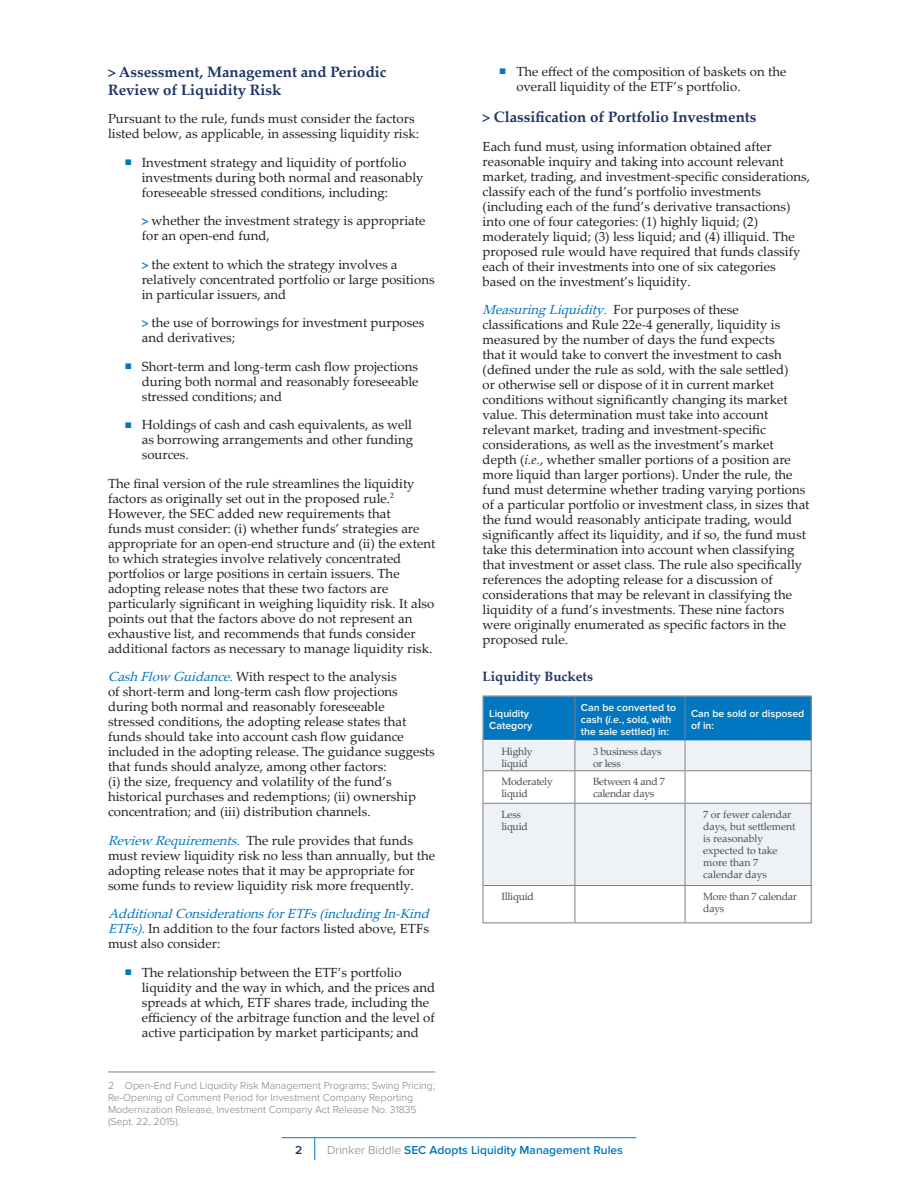
<style>
.page{position:relative;width:918px;height:1188px;background:#fff}
.page>*{position:absolute;margin:0;border:0;box-sizing:border-box;transform-origin:0 0}
.Body{font:700 15px/18px "Palatino Linotype";color:#1d3465}
.Body-2{font:700 13.5px "Palatino Linotype";color:#1d3465}
.Body-3{font:13.2px/15px "Palatino Linotype";color:#231f20}
.Bulleted_List{font:13.2px/15px "Palatino Linotype";color:#231f20}
.t1{font:600 12px "Proxima Nova";color:#0077c0}
.t2{font:600 12px "Proxima Nova";color:#1d3465}
.Footnote{font:300 10.5px/12px "Proxima Nova";color:#7e8083}
.table_text{font:10.5px/12px "Palatino Linotype";letter-spacing:-.025em;color:#4b4c4d}
.t3{font:600 10.5px/12px "Proxima Nova";color:#fff}
.table_text-2{font:10.5px/12px "Palatino Linotype";letter-spacing:-.005em;color:#4b4c4d}
.s1{font-family:"Proxima Nova";font-weight:300;font-size:9.75px;color:#0077c0}
.s2{font-weight:700;color:#0077c0}
.s3{font-style:italic;color:#0077c0}
.s4{font-style:italic}
.s5{font-weight:300;color:#808285}
</style>
<div class="page">
<hr style="left:282px;top:1137px;width:354px;height:1px;background:#0077c0">
<svg style="left:314px;top:1138px;width:1px;height:22px"></svg>
<hr style="left:108px;top:1072px;width:327px;height:1px;background:#7e8083">
<svg style="left:485px;top:771px;width:325px;height:114px;fill:#eef2f7"></svg>
<svg style="left:485px;top:698px;width:325px;height:72px;background:#62a8d5"></svg>
<hr style="left:483px;top:770px;width:92px;height:1px;background:#7e8083">
<hr style="left:575px;top:770px;width:110px;height:1px;background:#7e8083">
<hr style="left:575px;top:771px;width:1px;height:32px;background:#7e8083">
<hr style="left:685px;top:770px;width:127px;height:1px;background:#7e8083">
<hr style="left:685px;top:771px;width:1px;height:32px;background:#7e8083">
<hr style="left:483px;top:803px;width:92px;height:1px;background:#7e8083">
<hr style="left:575px;top:803px;width:110px;height:1px;background:#7e8083">
<hr style="left:575px;top:804px;width:1px;height:81px;background:#7e8083">
<hr style="left:685px;top:803px;width:127px;height:1px;background:#7e8083">
<hr style="left:685px;top:804px;width:1px;height:81px;background:#7e8083">
<hr style="left:483px;top:885px;width:92px;height:1px;background:#7e8083">
<hr style="left:575px;top:885px;width:110px;height:1px;background:#7e8083">
<hr style="left:575px;top:886px;width:1px;height:36px;background:#7e8083">
<hr style="left:685px;top:885px;width:127px;height:1px;background:#7e8083">
<hr style="left:685px;top:886px;width:1px;height:36px;background:#7e8083">
<hr style="left:483px;top:740px;width:92px;height:1px;background:#fff">
<div style="left:483px;top:696px;width:329px;height:227px;border:1px solid #7e8083"></div>
<p class="Body" style="left:108px;top:62px;width:280px">&gt; Assessment, Management and Periodic<br>Review of Liquidity Risk</p>
<p class="Body-3" style="left:108px;top:111px;width:313px">Pursuant to the rule, funds must consider the factors listed below, as applicable, in assessing liquidity risk:</p>
<p class="Body-3" style="left:142px;top:154px;width:283px;text-indent:-17px"><span class="s1">■</span> Investment strategy and liquidity of portfolio investments during both normal and reasonably foreseeable stressed conditions, including:</p>
<p class="Bulleted_List" style="left:142px;top:213px;width:285px"><span class="s2">&gt;</span> whether the investment strategy is appropriate for an open-end fund,</p>
<p class="Bulleted_List" style="left:142px;top:256px;width:294px"><span class="s2">&gt;</span> the extent to which the strategy involves a relatively concentrated portfolio or large positions in particular issuers, and</p>
<p class="Bulleted_List" style="left:142px;top:315px;width:284px"><span class="s2">&gt;</span> the use of borrowings for investment purposes and derivatives;</p>
<p class="Body-3" style="left:142px;top:358px;width:278px;text-align:justify;text-indent:-17px"><span class="s1">■</span> Short-term and long-term cash flow projections during both normal and reasonably foreseeable stressed conditions; and</p>
<p class="Body-3" style="left:142px;top:417px;width:273px;text-align:justify;text-indent:-17px"><span class="s1">■</span> Holdings of cash and cash equivalents, as well as borrowing arrangements and other funding sources.</p>
<p class="Body-3" style="left:108px;top:475px;width:329px">The final version of the rule streamlines the liquidity factors as originally set out in the proposed rule.<sup>2<br></sup>However, the SEC added new requirements that<br>funds must consider: (i) whether funds’ strategies are appropriate for an open-end structure and (ii) the extent to which strategies involve relatively concentrated portfolios or large positions in certain issuers. The adopting release notes that these two factors are particularly significant in weighing liquidity risk. It also points out that the factors above do not represent an exhaustive list, and recommends that funds consider additional factors as necessary to manage liquidity risk.</p>
<p class="Body-3" style="left:108px;top:669px;width:328px"><span class="s3">CashFlow Guidance.</span>With respect to the analysis<br>of short-term and long-term cash flow projections during both normal and reasonably foreseeable stressed conditions, the adopting release states that funds should take into account cash flow guidance included in the adopting release. The guidance suggests that funds should analyze, among other factors:<br>(i) the size, frequency and volatility of the fund’s historical purchases and redemptions; (ii) ownership concentration; and (iii) distribution channels.</p>
<p class="Body-3" style="left:108px;top:832px;width:329px"><span class="s3">Review Requirements.</span> The rule provides that funds must review liquidity risk no less than annually, but the adopting release notes that it may be appropriate for some funds to review liquidity risk more frequently.</p>
<p class="Body-3" style="left:108px;top:906px;width:327px"><span class="s3">AdditionalConsiderationsforETFs(includingIn-Kind<br>ETFs).</span>In addition to the four factors listed above, ETFs must also consider:</p>
<p class="Body-3" style="left:142px;top:964px;width:295px;text-indent:-17px"><span class="s1">■</span> The relationship between the ETF’s portfolio liquidity and the way in which, and the prices and spreads at which, ETF shares trade, including the efficiency of the arbitrage function and the level of active participation by market participants; and</p>
<p class="Footnote" style="left:108px;top:1080px;width:329px">2 Open-End Fund Liquidity Risk Management Programs; Swing Pricing; Re-Opening of Comment Period for Investment Company Reporting Modernization Release, Investment Company Act Release No. 31835 (Sept. 22, 2015).</p>
<p class="Body-3" style="left:516px;top:63px;width:272px;text-indent:-17px"><span class="s1">■</span> The effect of the composition of baskets on the overall liquidity of the ETF’s portfolio.</p>
<p class="Body" style="left:483px;top:107px;width:275px">&gt; Classification of Portfolio Investments</p>
<p class="Body-3" style="left:483px;top:138px;width:329px">Each fund must, using information obtained after reasonable inquiry and taking into account relevant market, trading, and investment-specific considerations, classify each of the fund’s portfolio investments (including each of the fund’s derivative transactions) into one of four categories: (1) highly liquid; (2) moderately liquid; (3) less liquid; and (4) illiquid. The proposed rule would have required that funds classify each of their investments into one of six categories based on the investment’s liquidity.</p>
<p class="Body-3" style="left:483px;top:302px;width:328px"><span class="s3">MeasuringLiquidity.</span> F o r p u r p o s e s o f t h e s e classifications and Rule 22e-4 generally, liquidity is measured by the number of days the fund expects<br>that it would take to convert the investment to cash (defined under the rule as sold, with the sale settled)<br>or otherwise sell or dispose of it in current market conditions without significantly changing its market value. This determination must take into account relevant market, trading and investment-specific considerations, as well as the investment’s market depth (<span class="s4">i.e.</span>, whether smaller portions of a position are more liquid than larger portions). Under the rule, the fund must determine whether trading varying portions of a particular portfolio or investment class, in sizes that the fund would reasonably anticipate trading, would significantly affect its liquidity, and if so, the fund must take this determination into account when classifying that investment or asset class. The rule also specifically references the adopting release for a discussion of considerations that may be relevant in classifying the liquidity of a fund’s investments. These nine factors were originally enumerated as specific factors in the proposed rule.</p>
<p class="Body-2" style="left:483px;top:666px;width:112px">Liquidity Buckets</p>
<p class="t3" style="left:489px;top:708px;width:45px">Liquidity<br>Category</p>
<p class="t3" style="left:581px;top:702px;width:97px">Can be converted to cash (<span class="s4">i.e.</span>, sold, with the sale settled) in:</p>
<p class="t3" style="left:691px;top:708px;width:115px">Can be sold or disposed of in:</p>
<p class="table_text" style="left:501px;top:745px;width:33px">Highly liquid</p>
<p class="table_text" style="left:593px;top:745px;width:70px">3 business days or less</p>
<p class="table_text" style="left:501px;top:775px;width:53px">Moderately liquid</p>
<p class="table_text" style="left:593px;top:775px;width:74px">Between 4 and 7 calendar days</p>
<p class="table_text" style="left:501px;top:808px;width:28px">Less liquid</p>
<p class="table_text-2" style="left:703px;top:808px;width:94px">7 or fewer calendar days, but settlement is reasonably expected to take more than 7 calendar days</p>
<p class="table_text" style="left:501px;top:890px;width:34px">Illiquid</p>
<p class="table_text" style="left:703px;top:890px;width:95px">More than 7 calendar days</p>
<p class="t2" style="left:295px;top:1143px;width:9px">2</p>
<p class="t1" style="left:327px;top:1143px;width:297px"><span class="s5">Drinker Biddle</span> SEC Adopts Liquidity Management Rules</p>
</div>
